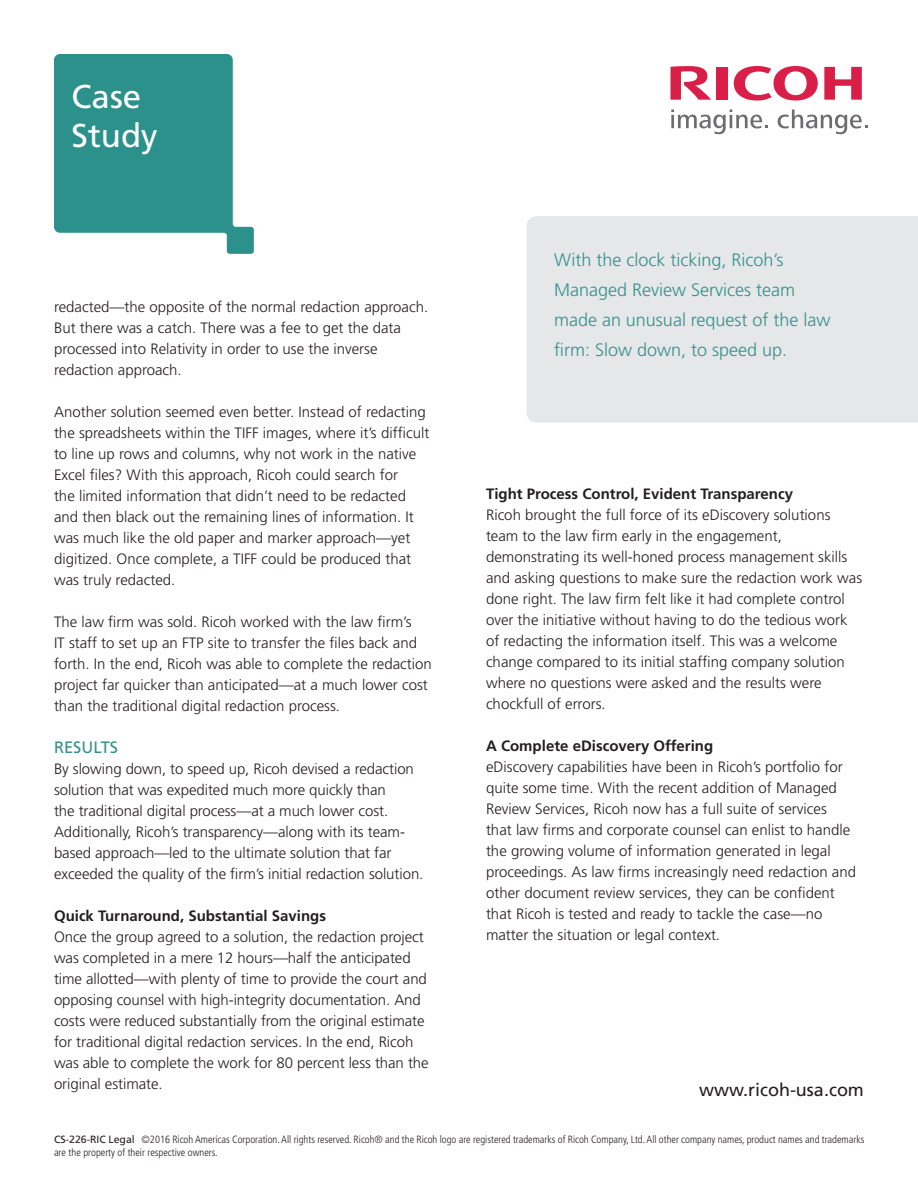
<style>
.page{position:relative;width:918px;height:1188px;background:#fff}
.page>*{position:absolute;margin:0;border:0;box-sizing:border-box;transform-origin:0 0}
.t1{font:33px/39.6px "Frutiger";color:#fff}
.t2{font:300 18px/30px "Frutiger";color:#34918c}
.t3{font:18px "Frutiger";color:#231f20}
.t4{font:16.5px "Frutiger";color:#34918c}
.t5{font:300 15px/21px "Frutiger";color:#231f20}
.t6{font:700 15px "Frutiger";color:#231f20}
.t7{font:300 condensed 10.5px/12.6px "Frutiger";color:#231f20}
.s1{font-weight:400;font-stretch:normal}
</style>
<div class="page">
<svg style="left:54px;top:54px;width:200px;height:200px"></svg>
<svg style="left:734px;top:66px;width:84px;height:35px"></svg>
<svg style="left:824px;top:67px;width:38px;height:33px"></svg>
<div style="left:716px;top:67px;width:11px;height:33px;background:#d91e47"></div>
<svg style="left:670px;top:66px;width:41px;height:34px"></svg>
<svg style="left:671px;top:109px;width:97px;height:26px"></svg>
<svg style="left:778px;top:109px;width:90px;height:26px"></svg>
<div style="left:526px;top:216px;width:392px;height:207px;background:#e6e7e9"></div>
<p class="t1" style="left:72px;top:77px;width:88px">Case<br>Study</p>
<p class="t2" style="left:554px;top:245px;width:278px">With the clock ticking, Ricoh’s<br>Managed Review Services team made an unusual request of the law firm: Slow down, to speed up.</p>
<p class="t5" style="left:54px;top:296px;width:376px">redacted—the opposite of the normal redaction approach.<br>But there was a catch. There was a fee to get the data processed into Relativity in order to use the inverse redaction approach.</p>
<p class="t5" style="left:54px;top:401px;width:377px">Another solution seemed even better. Instead of redacting the spreadsheets within the TIFF images, where it’s difficult to line up rows and columns, why not work in the native Excel files? With this approach, Ricoh could search for<br>the limited information that didn’t need to be redacted and then black out the remaining lines of information. It was much like the old paper and marker approach—yet digitized. Once complete, a TIFF could be produced that was truly redacted.</p>
<p class="t5" style="left:54px;top:611px;width:379px">The law firm was sold. Ricoh worked with the law firm’s<br>IT staff to set up an FTP site to transfer the files back and forth. In the end, Ricoh was able to complete the redaction project far quicker than anticipated—at a much lower cost than the traditional digital redaction process.</p>
<p class="t4" style="left:54px;top:737px;width:66px">RESULTS</p>
<p class="t5" style="left:54px;top:758px;width:371px">By slowing down, to speed up, Ricoh devised a redaction solution that was expedited much more quickly than<br>the traditional digital process—at a much lower cost.<br>Additionally, Ricoh’s transparency—along with its team&shy;based approach—led to the ultimate solution that far exceeded the quality of the firm’s initial redaction solution.</p>
<p class="t6" style="left:54px;top:907px;width:274px">Quick Turnaround, Substantial Savings</p>
<p class="t5" style="left:54px;top:926px;width:376px">Once the group agreed to a solution, the redaction project was completed in a mere 12 hours—half the anticipated time allotted—with plenty of time to provide the court and opposing counsel with high-integrity documentation. And costs were reduced substantially from the original estimate for traditional digital redaction services. In the end, Ricoh was able to complete the work for 80 percent less than the original estimate.</p>
<p class="t6" style="left:486px;top:485px;width:309px">Tight Process Control, Evident Transparency</p>
<p class="t5" style="left:486px;top:504px;width:378px">Ricoh brought the full force of its eDiscovery solutions team to the law firm early in the engagement, demonstrating its well-honed process management skills and asking questions to make sure the redaction work was done right. The law firm felt like it had complete control over the initiative without having to do the tedious work of redacting the information itself. This was a welcome change compared to its initial staffing company solution where no questions were asked and the results were chockfull of errors.</p>
<p class="t6" style="left:486px;top:737px;width:229px">A Complete eDiscovery Offering</p>
<p class="t5" style="left:486px;top:756px;width:372px">eDiscovery capabilities have been in Ricoh’s portfolio for quite some time. With the recent addition of Managed Review Services, Ricoh now has a full suite of services that law firms and corporate counsel can enlist to handle the growing volume of information generated in legal proceedings. As law firms increasingly need redaction and other document review services, they can be confident that Ricoh is tested and ready to tackle the case—no matter the situation or legal context.</p>
<p class="t3" style="left:699px;top:1079px;width:166px">www.ricoh-usa.com</p>
<p class="t7" style="left:54px;top:1133px;width:812px"><span class="s1">CS-226-RIC Legal</span> ©2016 Ricoh Americas Corporation. All rights reserved. Ricoh® and the Ricoh logo are registered trademarks of Ricoh Company, Ltd. All other company names, product names and trademarks are the property of their respective owners.</p>
</div>
